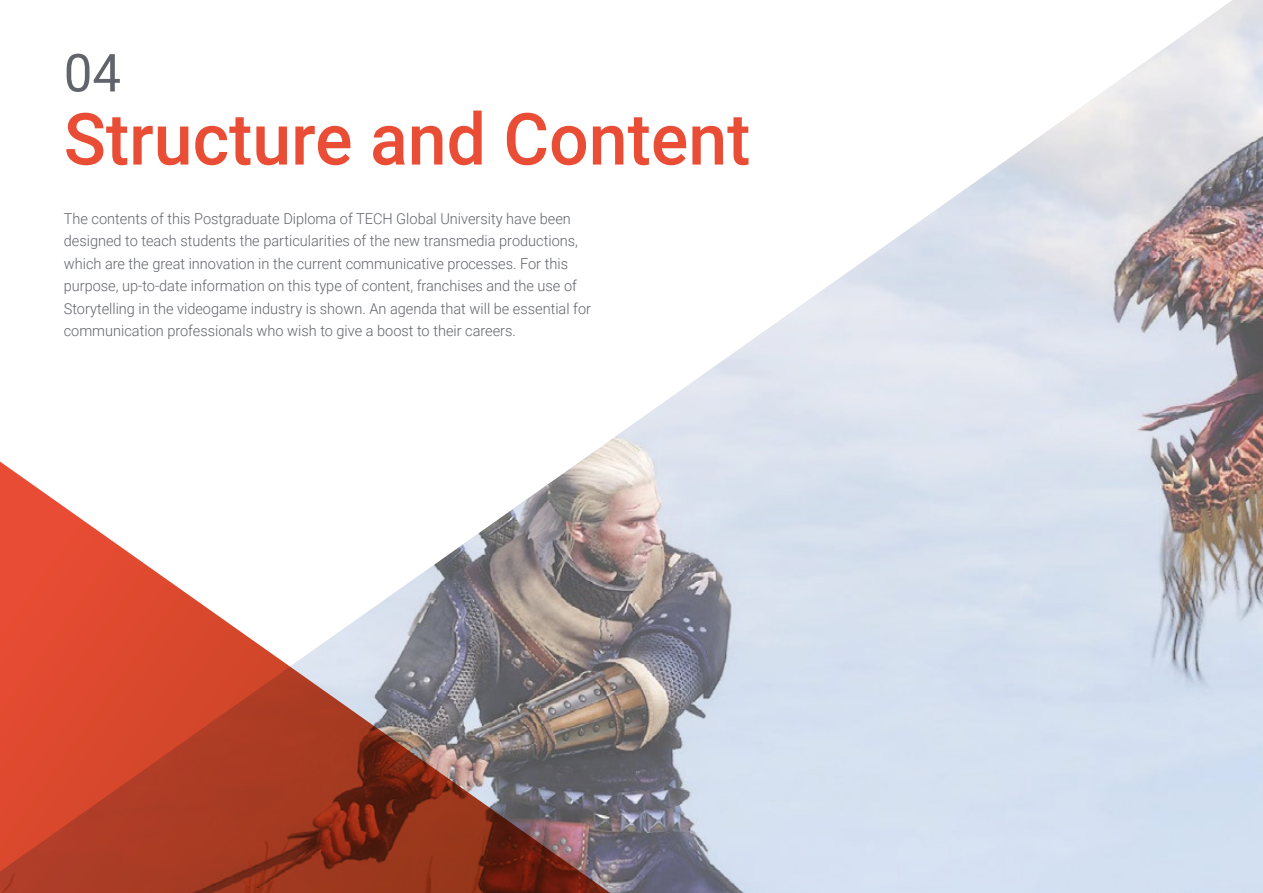
<style>
.page{position:relative;width:1263px;height:893px;background:#fff}
.page>*{position:absolute;margin:0;border:0;box-sizing:border-box;transform-origin:0 0}
.t1{font:500 72px "Roboto";color:#e94d35}
.t2{font:52.5px "Roboto";color:#61646a}
.t3{font:300 15px/22.5px "Roboto";color:#61646a}
</style>
<div class="page">
<img style="left:602px;top:0;width:661px;height:893px">
<svg style="left:0;top:446px;width:640px;height:447px"></svg>
<h2 class="t2" style="left:64px;top:36px;width:59px">04</h2>
<h1 class="t1" style="left:64px;top:89px;width:688px">Structure and Content</h1>
<p class="t3" style="left:64px;top:207px;width:529px">The contents of this Postgraduate Diploma of TECH Global University have been designed to teach students the particularities of the new transmedia productions, which are the great innovation in the current communicative processes. For this purpose, up-to-date information on this type of content, franchises and the use of Storytelling in the videogame industry is shown. An agenda that will be essential for communication professionals who wish to give a boost to their careers.</p>
</div>
